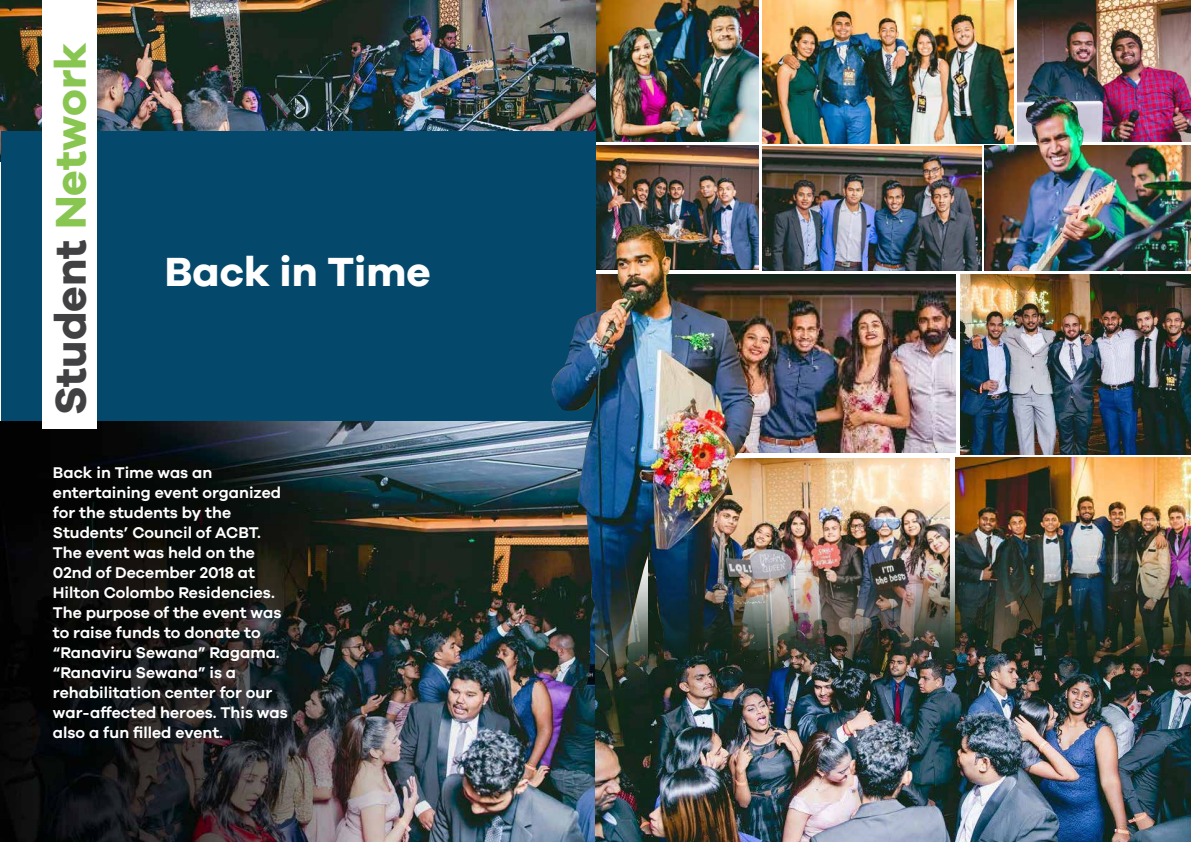
<style>
.page{position:relative;width:1191px;height:842px;background:#fff}
.page>*{position:absolute;margin:0;border:0;box-sizing:border-box;transform-origin:0 0}
.t1{font:700 44.4px "Galano Grotesque";color:#414042}
.t2{font:700 42px "Galano Grotesque";color:#fff}
.t3{font:600 16px/20px "Galano Grotesque";color:#fff}
.s1{color:#88c651}
</style>
<div class="page">
<img style="left:788px;top:274px;width:167px;height:178px">
<img style="left:595px;top:145px;width:164px;height:80px">
<img style="left:595px;top:0;width:164px;height:142px">
<img style="left:984px;top:146px;width:207px;height:124px">
<img style="left:788px;top:458px;width:161px;height:32px">
<img style="left:0;top:0;width:595px;height:131px">
<img style="left:0;top:421px;width:595px;height:421px">
<div style="left:0;top:131px;width:595px;height:290px;background:#04486b"></div>
<img style="left:516px;top:225px;width:272px;height:464px">
<div style="left:43px;top:0;width:54px;height:428px;background:#fff"></div>
<img style="left:955px;top:458px;width:236px;height:32px">
<img style="left:1017px;top:0;width:174px;height:142px">
<img style="left:763px;top:146px;width:218px;height:125px">
<img style="left:762px;top:0;width:251px;height:143px">
<img style="left:595px;top:490px;width:596px;height:352px">
<img style="left:960px;top:275px;width:231px;height:179px">
<img style="left:1007px;top:95px;width:119px;height:175px">
<h1 class="t1" style="left:43px;top:415px;width:374px;rotate:-90deg">Student <span class="s1">Network</span></h1>
<h2 class="t2" style="left:165px;top:246px;width:267px">Back in Time</h2>
<p class="t3" style="left:53px;top:462px;width:236px">Back in Time was an entertaining event organized for the students by the<br>Students’ Council of ACBT.<br>The event was held on the<br>02nd of December 2018 at<br>Hilton Colombo Residencies.<br>The purpose of the event was to raise funds to donate to “Ranaviru Sewana” Ragama. “Ranaviru Sewana” is a rehabilitation center for our war-affected heroes. This was also a fun filled event.</p>
</div>
